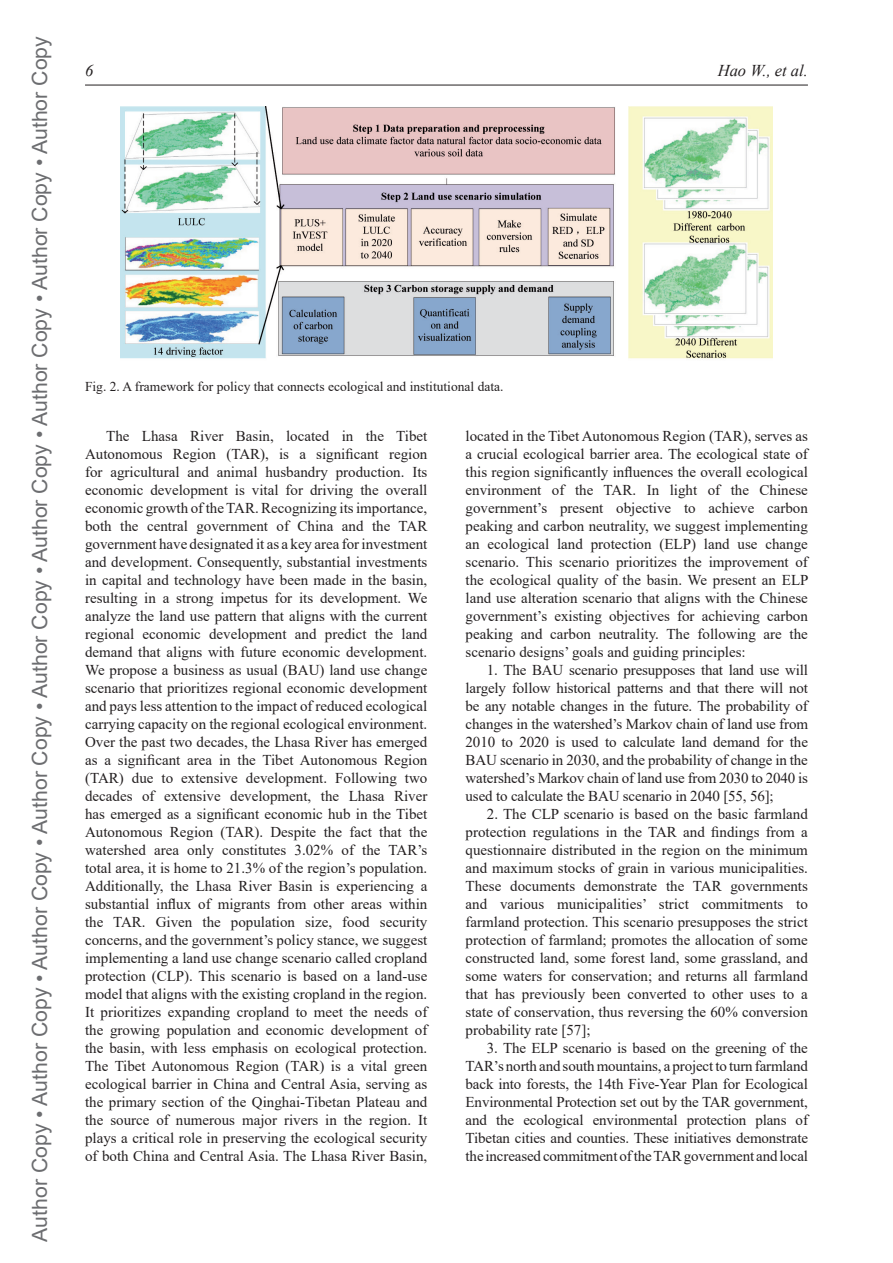
<style>
.page{position:relative;width:893px;height:1263px;background:#fff}
.page>*{position:absolute;margin:0;border:0;box-sizing:border-box;transform-origin:0 0}
.t1{font:21px "Arial";color:#6c6d70}
.t2{font:italic 16.5px "Times New Roman";color:#231f20}
.t3{font:15px/18px "Times New Roman";color:#231f20;text-align:justify}
.t4{font:13.5px "Times New Roman";color:#231f20}
</style>
<div class="page">
<hr style="left:85px;top:85px;width:723px;height:1px;background:#231f20">
<img style="left:120px;top:106px;width:652px;height:253px">
<h1 class="t1" style="left:25px;top:1242px;width:1207px;rotate:-90deg">Author Copy • Author Copy • Author Copy • Author Copy • Author Copy • Author Copy • Author Copy • Author Copy • Author Copy</h1>
<p class="t2" style="left:85px;top:59px;width:10px">6</p>
<p class="t2" style="left:718px;top:59px;width:92px">Hao W., et al.</p>
<p class="t4" style="left:85px;top:377px;width:420px">Fig. 2. A framework for policy that connects ecological and institutional data.</p>
<p class="t3" style="left:85px;top:426px;width:344px;text-indent:21px">The Lhasa River Basin, located in the Tibet Autonomous Region (TAR), is a significant region for agricultural and animal husbandry production. Its economic development is vital for driving the overall economic growth of the TAR. Recognizing its importance, both the central government of China and the TAR government have designated it as a key area for investment and development. Consequently, substantial investments in capital and technology have been made in the basin, resulting in a strong impetus for its development. We analyze the land use pattern that aligns with the current regional economic development and predict the land demand that aligns with future economic development.<br>We propose a business as usual (BAU) land use change scenario that prioritizes regional economic development and pays less attention to the impact of reduced ecological carrying capacity on the regional ecological environment.<br>Over the past two decades, the Lhasa River has emerged as a significant area in the Tibet Autonomous Region (TAR) due to extensive development. Following two decades of extensive development, the Lhasa River has emerged as a significant economic hub in the Tibet Autonomous Region (TAR). Despite the fact that the watershed area only constitutes 3.02% of the TAR’s total area, it is home to 21.3% of the region’s population.<br>Additionally, the Lhasa River Basin is experiencing a substantial influx of migrants from other areas within the TAR. Given the population size, food security concerns, and the government’s policy stance, we suggest implementing a land use change scenario called cropland protection (CLP). This scenario is based on a land-use model that aligns with the existing cropland in the region.<br>It prioritizes expanding cropland to meet the needs of the growing population and economic development of the basin, with less emphasis on ecological protection.<br>The Tibet Autonomous Region (TAR) is a vital green ecological barrier in China and Central Asia, serving as the primary section of the Qinghai-Tibetan Plateau and the source of numerous major rivers in the region. It plays a critical role in preserving the ecological security of both China and Central Asia. The Lhasa River Basin,</p>
<p class="t3" style="left:466px;top:426px;width:344px">located in the Tibet Autonomous Region (TAR), serves as a crucial ecological barrier area. The ecological state of this region significantly influences the overall ecological environment of the TAR. In light of the Chinese government’s present objective to achieve carbon peaking and carbon neutrality, we suggest implementing an ecological land protection (ELP) land use change scenario. This scenario prioritizes the improvement of the ecological quality of the basin. We present an ELP land use alteration scenario that aligns with the Chinese government’s existing objectives for achieving carbon peaking and carbon neutrality. The following are the scenario designs’ goals and guiding principles:</p>
<p class="t3" style="left:466px;top:660px;width:344px;text-indent:21px">1. The BAU scenario presupposes that land use will largely follow historical patterns and that there will not be any notable changes in the future. The probability of changes in the watershed’s Markov chain of land use from 2010 to 2020 is used to calculate land demand for the BAU scenario in 2030, and the probability of change in the watershed’s Markov chain of land use from 2030 to 2040 is used to calculate the BAU scenario in 2040 [55, 56];</p>
<p class="t3" style="left:466px;top:804px;width:344px;text-indent:21px">2. The CLP scenario is based on the basic farmland protection regulations in the TAR and findings from a questionnaire distributed in the region on the minimum and maximum stocks of grain in various municipalities.<br>These documents demonstrate the TAR governments and various municipalities’ strict commitments to farmland protection. This scenario presupposes the strict protection of farmland; promotes the allocation of some constructed land, some forest land, some grassland, and some waters for conservation; and returns all farmland that has previously been converted to other uses to a state of conservation, thus reversing the 60% conversion probability rate [57];</p>
<p class="t3" style="left:466px;top:1038px;width:344px;text-indent:21px">3. The ELP scenario is based on the greening of the TAR’s north and south mountains, a project to turn farmland back into forests, the 14th Five-Year Plan for Ecological Environmental Protection set out by the TAR government, and the ecological environmental protection plans of Tibetan cities and counties. These initiatives demonstrate the increased commitment of the TAR government and local</p>
</div>
